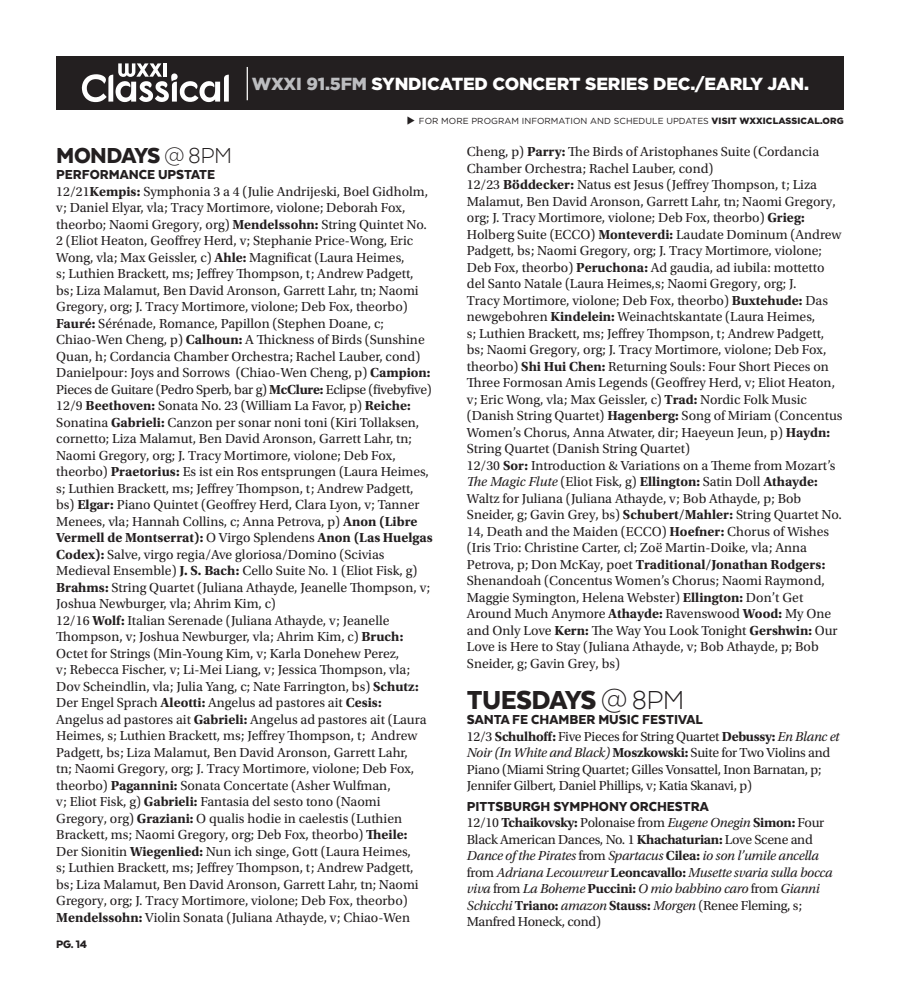
<style>
.page{position:relative;width:900px;height:990px;background:#fff}
.page>*{position:absolute;margin:0;border:0;box-sizing:border-box;transform-origin:0 0}
.Listings_Body{font:900 30px "Texta";letter-spacing:-.02em;color:#231f20}
.Listings_Body-2{font:900 25px "Texta";letter-spacing:-.03em;color:#231f20}
.t1{font:900 17.5px "Gotham";letter-spacing:-.01em;color:#fff}
.Listings_Body-3{font:900 15px "Texta";color:#231f20}
.Listings_Body-4{font:13.75px/16.5px "Utopia Std";color:#231f20}
.Listings_Body-5{font:italic 13.75px/16.5px "Utopia Std";letter-spacing:-.02em;color:#231f20}
.Listings_Body-6{font:13.75px/16.5px "Utopia Std";letter-spacing:-.02em;color:#231f20}
.t2{font:900 12.5px "Texta";color:#231f20}
.t3{font:8.75px "Gotham";letter-spacing:.005em;color:#231f20}
.s1{color:#bcbdc0}
.s2{font-weight:900;font-size:9px}
.s3{font-weight:300;font-size:20px}
.s4{font-weight:300}
.s5{font-weight:700}
.s6{font-style:italic}
.s7{font-weight:300;font-size:26.25px}
.s8{font-style:normal}
.s9{font-weight:700;font-style:normal}
</style>
<div class="page">
<div style="left:56px;top:56px;width:788px;height:54px;background:#231f20"></div>
<hr style="left:247px;top:67px;width:1px;height:33px;background:#fff">
<svg style="left:82px;top:63px;width:147px;height:39px"></svg>
<hr style="left:163px;top:63px;width:4px;height:14px;background:#fff">
<p class="t1" style="left:252px;top:74px;width:559px"><span class="s1">WXXI 91.5FM</span> SYNDICATED CONCERT SERIES DEC./EARLY JAN.</p>
<p class="t3" style="left:419px;top:115px;width:426px">FOR MORE PROGRAM INFORMATION AND SCHEDULE UPDATES <span class="s2">VISIT WXXICLASSICAL.ORG</span></p>
<p class="Listings_Body-2" style="left:56px;top:142px;width:177px">MONDAYS <span class="s3">@</span> <span class="s4">8PM</span></p>
<p class="Listings_Body-3" style="left:56px;top:167px;width:160px">PERFORMANCE UPSTATE</p>
<p class="Listings_Body-4" style="left:56px;top:183px;width:378px">12/21<span class="s5">Kempis:</span> Symphonia 3 a 4 (Julie Andrijeski, Boel Gidholm, v; Daniel Elyar, vla; Tracy Mortimore, violone; Deborah Fox, theorbo; Naomi Gregory, org) <span class="s5">Mendelssohn:</span> String Quintet No.<br>2 (Eliot Heaton, Geoffrey Herd, v; Stephanie Price-Wong, Eric Wong, vla; Max Geissler, c) <span class="s5">Ahle:</span> Magnificat (Laura Heimes,<br>s; Luthien Brackett, ms; Jeffrey Thompson, t; Andrew Padgett, bs; Liza Malamut, Ben David Aronson, Garrett Lahr, tn; Naomi Gregory, org; J. Tracy Mortimore, violone; Deb Fox, theorbo)<br><span class="s5">Fauré:</span> Sérénade, Romance, Papillon (Stephen Doane, c; Chiao-Wen Cheng, p) <span class="s5">Calhoun:</span> A Thickness of Birds (Sunshine Quan, h; Cordancia Chamber Orchestra; Rachel Lauber, cond)<br>Danielpour: Joys and Sorrows (Chiao-Wen Cheng, p) <span class="s5">Campion:<br></span>Pieces de Guitare (Pedro Sperb, bar g) <span class="s5">McClure:</span> Eclipse (fivebyfive)<br>12/9 <span class="s5">Beethoven:</span> Sonata No. 23 (William La Favor, p) <span class="s5">Reiche:<br></span>Sonatina <span class="s5">Gabrieli:</span> Canzon per sonar noni toni (Kiri Tollaksen, cornetto; Liza Malamut, Ben David Aronson, Garrett Lahr, tn; Naomi Gregory, org; J. Tracy Mortimore, violone; Deb Fox, theorbo) <span class="s5">Praetorius:</span> Es ist ein Ros entsprungen (Laura Heimes, s; Luthien Brackett, ms; Jeffrey Thompson, t; Andrew Padgett, bs) <span class="s5">Elgar:</span> Piano Quintet (Geoffrey Herd, Clara Lyon, v; Tanner Menees, vla; Hannah Collins, c; Anna Petrova, p) <span class="s5">Anon (Libre Vermell de Montserrat):</span> O Virgo Splendens <span class="s5">Anon (Las Huelgas Codex):</span> Salve, virgo regia/Ave gloriosa/Domino (Scivias Medieval Ensemble) <span class="s5">J. S. Bach:</span> Cello Suite No. 1 (Eliot Fisk, g)<br><span class="s5">Brahms:</span> String Quartet (Juliana Athayde, Jeanelle Thompson, v; Joshua Newburger, vla; Ahrim Kim, c)<br>12/16 <span class="s5">Wolf:</span> Italian Serenade (Juliana Athayde, v; Jeanelle Thompson, v; Joshua Newburger, vla; Ahrim Kim, c) <span class="s5">Bruch:<br></span>Octet for Strings (Min-Young Kim, v; Karla Donehew Perez,<br>v; Rebecca Fischer, v; Li-Mei Liang, v; Jessica Thompson, vla; Dov Scheindlin, vla; Julia Yang, c; Nate Farrington, bs) <span class="s5">Schutz:<br></span>Der Engel Sprach <span class="s5">Aleotti:</span> Angelus ad pastores ait <span class="s5">Cesis:<br></span>Angelus ad pastores ait <span class="s5">Gabrieli:</span> Angelus ad pastores ait (Laura Heimes, s; Luthien Brackett, ms; Jeffrey Thompson, t; Andrew Padgett, bs; Liza Malamut, Ben David Aronson, Garrett Lahr,<br>tn; Naomi Gregory, org; J. Tracy Mortimore, violone; Deb Fox, theorbo) <span class="s5">Pagannini:</span> Sonata Concertate (Asher Wulfman,<br>v; Eliot Fisk, g) <span class="s5">Gabrieli:</span> Fantasia del sesto tono (Naomi Gregory, org) <span class="s5">Graziani:</span> O qualis hodie in caelestis (Luthien Brackett, ms; Naomi Gregory, org; Deb Fox, theorbo) <span class="s5">Theile:<br></span>Der Sionitin <span class="s5">Wiegenlied:</span> Nun ich singe, Gott (Laura Heimes,<br>s; Luthien Brackett, ms; Jeffrey Thompson, t; Andrew Padgett, bs; Liza Malamut, Ben David Aronson, Garrett Lahr, tn; Naomi Gregory, org; J. Tracy Mortimore, violone; Deb Fox, theorbo)<br><span class="s5">Mendelssohn:</span> Violin Sonata (Juliana Athayde, v; Chiao-Wen</p>
<p class="t2" style="left:56px;top:938px;width:32px">PG. 14</p>
<p class="Listings_Body-4" style="left:467px;top:144px;width:377px">Cheng, p) <span class="s5">Parry:</span> The Birds of Aristophanes Suite (Cordancia Chamber Orchestra; Rachel Lauber, cond)<br>12/23 <span class="s5">Böddecker:</span> Natus est Jesus (Jeffrey Thompson, t; Liza Malamut, Ben David Aronson, Garrett Lahr, tn; Naomi Gregory, org; J. Tracy Mortimore, violone; Deb Fox, theorbo) <span class="s5">Grieg:<br></span>Holberg Suite (ECCO) <span class="s5">Monteverdi:</span> Laudate Dominum (Andrew Padgett, bs; Naomi Gregory, org; J. Tracy Mortimore, violone; Deb Fox, theorbo) <span class="s5">Peruchona:</span> Ad gaudia, ad iubila: mottetto del Santo Natale (Laura Heimes,s; Naomi Gregory, org; J.<br>Tracy Mortimore, violone; Deb Fox, theorbo) <span class="s5">Buxtehude:</span> Das newgebohren <span class="s5">Kindelein:</span> Weinachtskantate (Laura Heimes,<br>s; Luthien Brackett, ms; Jeffrey Thompson, t; Andrew Padgett, bs; Naomi Gregory, org; J. Tracy Mortimore, violone; Deb Fox, theorbo) <span class="s5">Shi Hui Chen:</span> Returning Souls: Four Short Pieces on Three Formosan Amis Legends (Geoffrey Herd, v; Eliot Heaton, v; Eric Wong, vla; Max Geissler, c) <span class="s5">Trad:</span> Nordic Folk Music (Danish String Quartet) <span class="s5">Hagenberg:</span> Song of Miriam (Concentus Women’s Chorus, Anna Atwater, dir; Haeyeun Jeun, p) <span class="s5">Haydn:<br></span>String Quartet (Danish String Quartet)<br>12/30 <span class="s5">Sor:</span> Introduction &amp; Variations on a Theme from Mozart’s <span class="s6">The Magic Flute</span> (Eliot Fisk, g) <span class="s5">Ellington:</span> Satin Doll <span class="s5">Athayde:<br></span>Waltz for Juliana (Juliana Athayde, v; Bob Athayde, p; Bob Sneider, g; Gavin Grey, bs) <span class="s5">Schubert/Mahler:</span> String Quartet No.<br>14, Death and the Maiden (ECCO) <span class="s5">Hoefner:</span> Chorus of Wishes (Iris Trio: Christine Carter, cl; Zoë Martin-Doike, vla; Anna Petrova, p; Don McKay, poet <span class="s5">Traditional/Jonathan Rodgers:<br></span>Shenandoah (Concentus Women’s Chorus; Naomi Raymond, Maggie Symington, Helena Webster) <span class="s5">Ellington:</span> Don’t Get Around Much Anymore <span class="s5">Athayde:</span> Ravenswood <span class="s5">Wood:</span> My One and Only Love <span class="s5">Kern:</span> The Way You Look Tonight <span class="s5">Gershwin:</span> Our Love is Here to Stay (Juliana Athayde, v; Bob Athayde, p; Bob Sneider, g; Gavin Grey, bs)</p>
<p class="Listings_Body" style="left:467px;top:685px;width:219px">TUESDAYS <span class="s7">@</span> <span class="s4">8PM</span></p>
<p class="Listings_Body-3" style="left:467px;top:712px;width:238px">SANTA FE CHAMBER MUSIC FESTIVAL</p>
<p class="Listings_Body-6" style="left:467px;top:728px;width:374px">12/3 <span class="s5">Schulhoff:</span> Five Pieces for String Quartet <span class="s5">Debussy:</span> <span class="s6">En Blanc et Noir (In White and Black)</span> <span class="s5">Moszkowski:</span> Suite for Two Violins and Piano (Miami String Quartet; Gilles Vonsattel, Inon Barnatan, p; Jennifer Gilbert, Daniel Phillips, v; Katia Skanavi, p)</p>
<p class="Listings_Body-3" style="left:467px;top:798px;width:243px">PITTSBURGH SYMPHONY ORCHESTRA</p>
<p class="Listings_Body-5" style="left:467px;top:815px;width:367px"><span class="s8">12/10</span> <span class="s9">Tchaikovsky:</span> <span class="s8">Polonaise from</span> Eugene Onegin <span class="s9">Simon:</span> <span class="s8">Four Black American Dances, No. 1</span> <span class="s9">Khachaturian:</span> <span class="s8">Love Scene and </span>Dance of the Pirates <span class="s8">from</span> Spartacus <span class="s9">Cilea:</span> io son l’umile ancella <span class="s8">from</span> Adriana Lecouvreur <span class="s9">Leoncavallo:</span> Musette svaria sulla bocca viva <span class="s8">from</span> La Boheme <span class="s9">Puccini:</span> O mio babbino caro <span class="s8">from</span> Gianni Schicchi <span class="s9">Triano:</span> amazon <span class="s9">Stauss:</span> Morgen <span class="s8">(Renee Fleming, s; Manfred Honeck, cond)</span></p>
</div>
